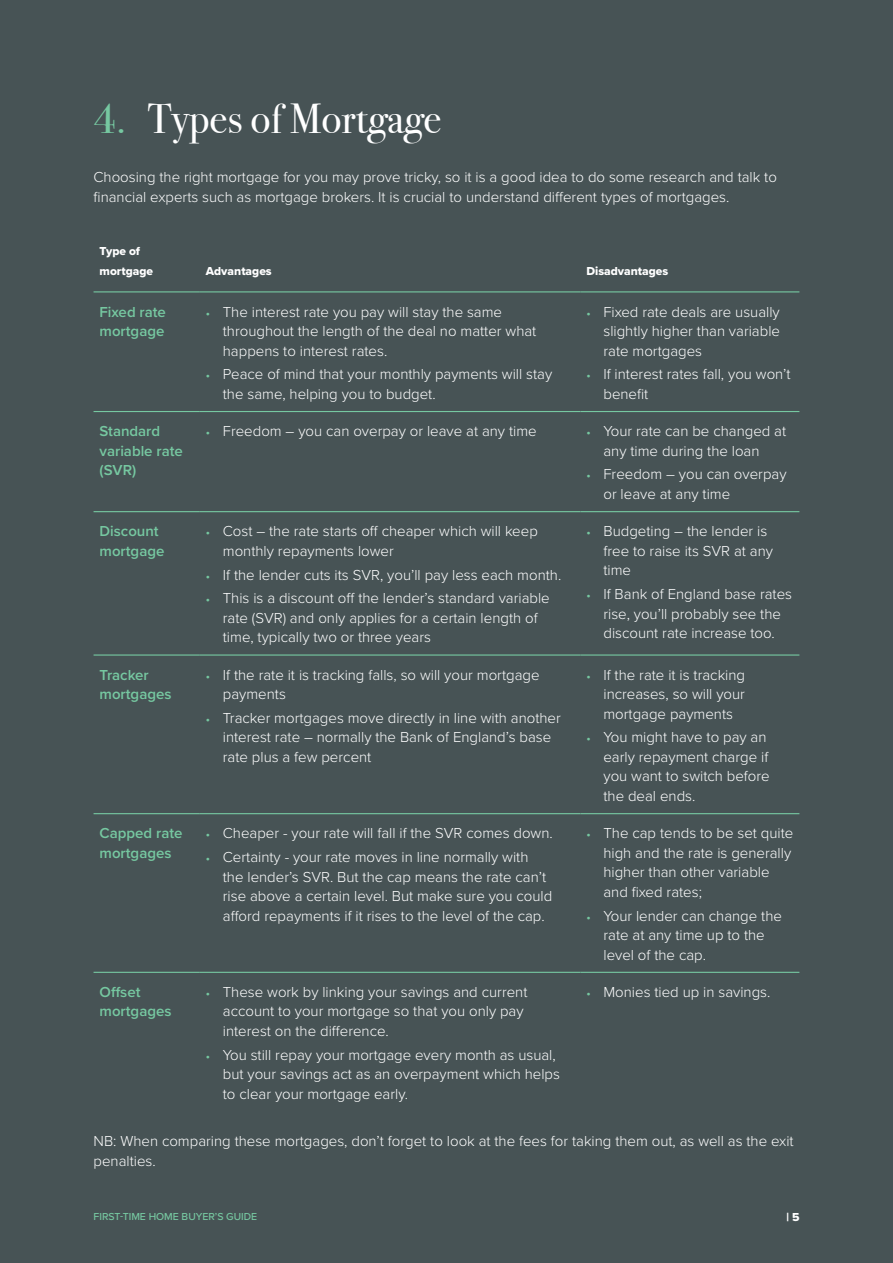
<style>
.page{position:relative;width:893px;height:1263px;background:#475355}
.page>*{position:absolute;margin:0;border:0;box-sizing:border-box;transform-origin:0 0}
.t1{font:42px "Bodoni Svty Two ITCTT";color:#fff}
.t2{font:300 15px/19.5px "Proxima Nova";color:#fff}
.t3{font:600 15px/19.5px "Proxima Nova";color:#76c8a1}
.t4{font:12px/19.5px "Proxima Nova Extrabld";color:#fff}
.t5{font:500 10.5px "Proxima Nova";color:#76c8a1}
.s1{color:#76c8a1}
.s2{font-weight:600;font-size:12px;color:#76c8a1}
</style>
<div class="page">
<hr style="left:94px;top:291px;width:106px;height:1px;background:#76c8a1">
<hr style="left:200px;top:291px;width:380px;height:1px;background:#76c8a1">
<hr style="left:580px;top:291px;width:219px;height:1px;background:#76c8a1">
<hr style="left:94px;top:411px;width:106px;height:1px;background:#76c8a1">
<hr style="left:200px;top:411px;width:380px;height:1px;background:#76c8a1">
<hr style="left:580px;top:411px;width:219px;height:1px;background:#76c8a1">
<hr style="left:94px;top:511px;width:106px;height:1px;background:#76c8a1">
<hr style="left:200px;top:511px;width:380px;height:1px;background:#76c8a1">
<hr style="left:580px;top:511px;width:219px;height:1px;background:#76c8a1">
<hr style="left:94px;top:654px;width:106px;height:2px;background:#76c8a1">
<hr style="left:200px;top:654px;width:380px;height:2px;background:#76c8a1">
<hr style="left:580px;top:654px;width:219px;height:2px;background:#76c8a1">
<hr style="left:94px;top:813px;width:106px;height:1px;background:#76c8a1">
<hr style="left:200px;top:813px;width:380px;height:1px;background:#76c8a1">
<hr style="left:580px;top:813px;width:219px;height:1px;background:#76c8a1">
<hr style="left:94px;top:972px;width:106px;height:1px;background:#76c8a1">
<hr style="left:200px;top:972px;width:380px;height:1px;background:#76c8a1">
<hr style="left:580px;top:972px;width:219px;height:1px;background:#76c8a1">
<p class="t1" style="left:94px;top:84px;width:350px"><span class="s1">4.</span> Types of Mortgage</p>
<p class="t2" style="left:94px;top:167px;width:685px">Choosing the right mortgage for you may prove tricky, so it is a good idea to do some research and talk to financial experts such as mortgage brokers. It is crucial to understand different types of mortgages.</p>
<p class="t4" style="left:100px;top:241px;width:55px">Type of mortgage</p>
<p class="t4" style="left:206px;top:261px;width:67px">Advantages</p>
<p class="t4" style="left:586px;top:261px;width:83px">Disadvantages</p>
<p class="t3" style="left:100px;top:301px;width:68px">Fixed rate mortgage</p>
<p class="t2" style="left:223px;top:301px;width:315px;text-indent:-17px"><span class="s2">•</span> The interest rate you pay will stay the same throughout the length of the deal no matter what happens to interest rates.</p>
<p class="t2" style="left:223px;top:364px;width:331px;text-indent:-17px"><span class="s2">•</span> Peace of mind that your monthly payments will stay the same, helping you to budget.</p>
<p class="t2" style="left:603px;top:301px;width:178px;text-align:justify;text-indent:-17px"><span class="s2">•</span> Fixed rate deals are usually slightly higher than variable rate mortgages</p>
<p class="t2" style="left:603px;top:364px;width:189px;text-indent:-17px"><span class="s2">•</span> If interest rates fall, you won’t benefit</p>
<p class="t3" style="left:100px;top:421px;width:85px">Standard variable rate (SVR)</p>
<p class="t2" style="left:206px;top:421px;width:332px"><span class="s2">•</span> Freedom – you can overpay or leave at any time</p>
<p class="t2" style="left:603px;top:421px;width:184px;text-indent:-17px"><span class="s2">•</span> Your rate can be changed at any time during the loan</p>
<p class="t2" style="left:603px;top:464px;width:185px;text-indent:-17px"><span class="s2">•</span> Freedom – you can overpay or leave at any time</p>
<p class="t3" style="left:100px;top:521px;width:66px">Discount mortgage</p>
<p class="t2" style="left:223px;top:521px;width:316px;text-indent:-17px"><span class="s2">•</span> Cost – the rate starts off cheaper which will keep monthly repayments lower</p>
<p class="t2" style="left:206px;top:564px;width:357px"><span class="s2">•</span> If the lender cuts its SVR, you’ll pay less each month.</p>
<p class="t2" style="left:223px;top:588px;width:328px;text-indent:-17px"><span class="s2">•</span> This is a discount off the lender’s standard variable rate (SVR) and only applies for a certain length of time, typically two or three years</p>
<p class="t3" style="left:100px;top:664px;width:73px">Tracker mortgages</p>
<p class="t2" style="left:223px;top:664px;width:318px;text-indent:-17px"><span class="s2">•</span> If the rate it is tracking falls, so will your mortgage payments</p>
<p class="t2" style="left:223px;top:707px;width:339px;text-indent:-17px"><span class="s2">•</span> Tracker mortgages move directly in line with another interest rate – normally the Bank of England’s base rate plus a few percent</p>
<p class="t3" style="left:100px;top:823px;width:84px">Capped rate mortgages</p>
<p class="t2" style="left:206px;top:823px;width:348px"><span class="s2">•</span> Cheaper - your rate will fall if the SVR comes down.</p>
<p class="t2" style="left:223px;top:846px;width:331px;text-indent:-17px"><span class="s2">•</span> Certainty - your rate moves in line normally with the lender’s SVR. But the cap means the rate can’t rise above a certain level. But make sure you could afford repayments if it rises to the level of the cap.</p>
<p class="t3" style="left:100px;top:982px;width:73px">Offset mortgages</p>
<p class="t2" style="left:223px;top:981px;width:306px;text-indent:-17px"><span class="s2">•</span> These work by linking your savings and current account to your mortgage so that you only pay interest on the difference.</p>
<p class="t2" style="left:223px;top:1044px;width:339px;text-indent:-17px"><span class="s2">•</span> You still repay your mortgage every month as usual, but your savings act as an overpayment which helps to clear your mortgage early.</p>
<p class="t2" style="left:603px;top:521px;width:171px;text-indent:-17px"><span class="s2">•</span> Budgeting – the lender is free to raise its SVR at any time</p>
<p class="t2" style="left:586px;top:583px;width:207px;text-align:center"><span class="s2">•</span> If Bank of England base rates rise, you’ll probably see the discount rate increase too.</p>
<p class="t2" style="left:603px;top:664px;width:143px;text-align:justify;text-indent:-17px"><span class="s2">•</span> If the rate it is tracking increases, so will your mortgage payments</p>
<p class="t2" style="left:603px;top:727px;width:168px;text-indent:-17px"><span class="s2">•</span> You might have to pay an early repayment charge if you want to switch before the deal ends.</p>
<p class="t2" style="left:603px;top:823px;width:192px;text-indent:-17px"><span class="s2">•</span> The cap tends to be set quite high and the rate is generally higher than other variable and fixed rates;</p>
<p class="t2" style="left:603px;top:905px;width:180px;text-indent:-17px"><span class="s2">•</span> Your lender can change the rate at any time up to the level of the cap.</p>
<p class="t2" style="left:586px;top:981px;width:185px"><span class="s2">•</span> Monies tied up in savings.</p>
<p class="t2" style="left:94px;top:1130px;width:702px">NB: When comparing these mortgages, don’t forget to look at the fees for taking them out, as well as the exit penalties.</p>
<p class="t5" style="left:94px;top:1209px;width:165px">FIRST-TIME HOME BUYER’S GUIDE</p>
<p class="t4" style="left:786px;top:1207px;width:15px">| 5</p>
</div>
